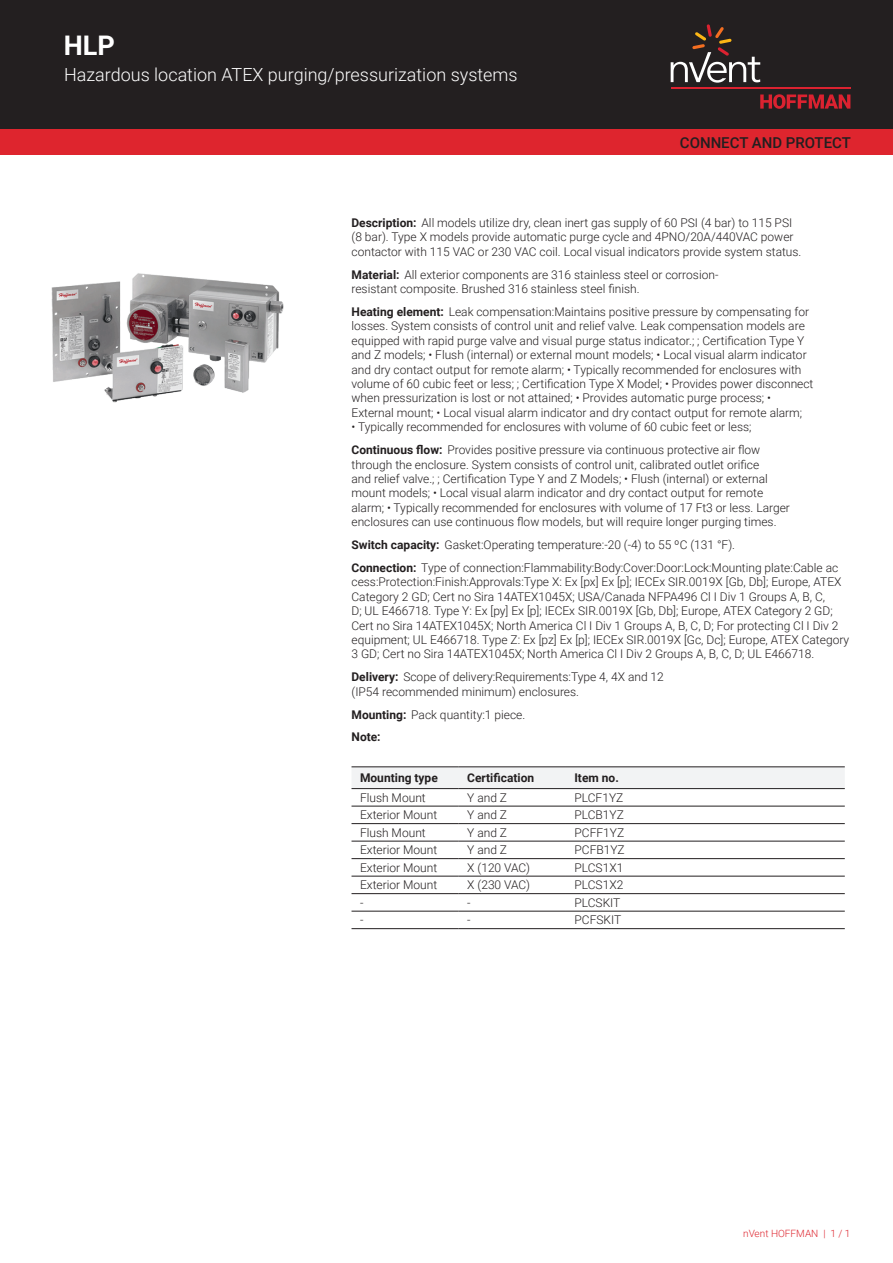
<style>
.page{position:relative;width:893px;height:1263px;background:#fff}
.page>*{position:absolute;margin:0;border:0;box-sizing:border-box;transform-origin:0 0}
.t1{font:700 27px "Roboto";color:#fff}
.t2{font:300 18px "Roboto";color:#fff}
.t3{font:500 15px "Roboto";color:#231f20}
.t4{font:300 12px/14.4px "Roboto";color:#231f20}
.t5{font:700 12px "Roboto";color:#231f20}
.t6{font:300 10.05px "Roboto";color:#de252e}
.s1{font-weight:700}
</style>
<div class="page">
<div style="left:0;top:0;width:893px;height:129px;background:#231f20"></div>
<svg style="left:760px;top:94px;width:90px;height:15px"></svg>
<hr style="left:671px;top:88px;width:179px;height:1px;background:#db2230">
<svg style="left:671px;top:24px;width:89px;height:59px"></svg>
<div style="left:0;top:129px;width:893px;height:26px;background:#de252e"></div>
<div style="left:351px;top:767px;width:494px;height:21px;background:#f2f3f4"></div>
<hr style="left:351px;top:766px;width:108px;height:1px;background:#231f20">
<hr style="left:459px;top:766px;width:107px;height:1px;background:#231f20">
<hr style="left:566px;top:766px;width:279px;height:1px;background:#231f20">
<hr style="left:351px;top:806px;width:108px;height:1px;background:#231f20">
<hr style="left:459px;top:806px;width:107px;height:1px;background:#231f20">
<hr style="left:566px;top:806px;width:279px;height:1px;background:#231f20">
<hr style="left:351px;top:823px;width:108px;height:1px;background:#231f20">
<hr style="left:459px;top:823px;width:107px;height:1px;background:#231f20">
<hr style="left:566px;top:823px;width:279px;height:1px;background:#231f20">
<hr style="left:351px;top:841px;width:108px;height:1px;background:#231f20">
<hr style="left:459px;top:841px;width:107px;height:1px;background:#231f20">
<hr style="left:566px;top:841px;width:279px;height:1px;background:#231f20">
<hr style="left:351px;top:858px;width:108px;height:1px;background:#231f20">
<hr style="left:459px;top:858px;width:107px;height:1px;background:#231f20">
<hr style="left:566px;top:858px;width:279px;height:1px;background:#231f20">
<hr style="left:351px;top:876px;width:108px;height:1px;background:#231f20">
<hr style="left:459px;top:876px;width:107px;height:1px;background:#231f20">
<hr style="left:566px;top:876px;width:279px;height:1px;background:#231f20">
<hr style="left:351px;top:893px;width:108px;height:1px;background:#231f20">
<hr style="left:459px;top:893px;width:107px;height:1px;background:#231f20">
<hr style="left:566px;top:893px;width:279px;height:1px;background:#231f20">
<hr style="left:351px;top:911px;width:108px;height:1px;background:#231f20">
<hr style="left:459px;top:911px;width:107px;height:1px;background:#231f20">
<hr style="left:566px;top:911px;width:279px;height:1px;background:#231f20">
<hr style="left:351px;top:928px;width:108px;height:1px;background:#231f20">
<hr style="left:459px;top:928px;width:107px;height:1px;background:#231f20">
<hr style="left:566px;top:928px;width:279px;height:1px;background:#231f20">
<hr style="left:351px;top:788px;width:108px;height:1px;background:#231f20">
<hr style="left:459px;top:788px;width:107px;height:1px;background:#231f20">
<hr style="left:566px;top:788px;width:279px;height:1px;background:#231f20">
<img style="left:51px;top:273px;width:233px;height:130px">
<h1 class="t1" style="left:64px;top:27px;width:53px">HLP</h1>
<h2 class="t2" style="left:64px;top:62px;width:455px">Hazardous location ATEX purging/pressurization systems</h2>
<p class="t3" style="left:680px;top:132px;width:173px">CONNECT AND PROTECT</p>
<p class="t4" style="left:351px;top:215px;width:451px"><span class="s1">Description:</span> All models utilize dry, clean inert gas supply of 60 PSI (4 bar) to 115 PSI (8 bar). Type X models provide automatic purge cycle and 4PNO/20A/440VAC power contactor with 115 VAC or 230 VAC coil. Local visual indicators provide system status.</p>
<p class="t4" style="left:351px;top:267px;width:368px"><span class="s1">Material:</span> All exterior components are 316 stainless steel or corrosion&shy;resistant composite. Brushed 316 stainless steel finish.</p>
<p class="t4" style="left:351px;top:304px;width:463px"><span class="s1">Heating element:</span> Leak compensation:Maintains positive pressure by compensating for losses. System consists of control unit and relief valve. Leak compensation models are equipped with rapid purge valve and visual purge status indicator.; ; Certification Type Y and Z models; • Flush (internal) or external mount models; • Local visual alarm indicator and dry contact output for remote alarm; • Typically recommended for enclosures with volume of 60 cubic feet or less; ; Certification Type X Model; • Provides power disconnect when pressurization is lost or not attained; • Provides automatic purge process; • External mount; • Local visual alarm indicator and dry contact output for remote alarm;</p>
<p class="t4" style="left:351px;top:415px;width:410px;line-height:23px">• Typically recommended for enclosures with volume of 60 cubic feet or less;<br><span class="s1">Continuous flow:</span> Provides positive pressure via continuous protective air flow</p>
<p class="t4" style="left:351px;top:457px;width:440px">through the enclosure. System consists of control unit, calibrated outlet orifice<br>and relief valve.; ; Certification Type Y and Z Models; • Flush (internal) or external mount models; • Local visual alarm indicator and dry contact output for remote alarm; • Typically recommended for enclosures with volume of 17 Ft3 or less. Larger enclosures can use continuous flow models, but will require longer purging times.</p>
<p class="t4" style="left:351px;top:533px;width:488px;line-height:23px"><span class="s1">Switch capacity:</span> Gasket:Operating temperature:-20 (-4) to 55 ºC (131 °F).<br><span class="s1">Connection:</span> Type of connection:Flammability:Body:Cover:Door:Lock:Mounting plate:Cable ac</p>
<p class="t4" style="left:351px;top:574px;width:499px">cess:Protection:Finish:Approvals:Type X: Ex [px] Ex [p]; IECEx SIR.0019X [Gb, Db]; Europe, ATEX Category 2 GD; Cert no Sira 14ATEX1045X; USA/Canada NFPA496 Cl I Div 1 Groups A, B, C,<br>D; UL E466718. Type Y: Ex [py] Ex [p]; IECEx SIR.0019X [Gb, Db]; Europe, ATEX Category 2 GD; Cert no Sira 14ATEX1045X; North America Cl I Div 1 Groups A, B, C, D; For protecting Cl I Div 2 equipment; UL E466718. Type Z: Ex [pz] Ex [p]; IECEx SIR.0019X [Gc, Dc]; Europe, ATEX Category 3 GD; Cert no Sira 14ATEX1045X; North America Cl I Div 2 Groups A, B, C, D; UL E466718.</p>
<p class="t4" style="left:351px;top:669px;width:314px"><span class="s1">Delivery:</span> Scope of delivery:Requirements:Type 4, 4X and 12 (IP54 recommended minimum) enclosures.</p>
<p class="t4" style="left:351px;top:702px;width:175px;line-height:23px"><span class="s1">Mounting:</span> Pack quantity:1 piece.<br><span class="s1">Note:</span></p>
<p class="t5" style="left:360px;top:769px;width:79px">Mounting type</p>
<p class="t5" style="left:467px;top:769px;width:68px">Certification</p>
<p class="t5" style="left:574px;top:769px;width:46px">Item no.</p>
<p class="t4" style="left:360px;top:790px;width:67px">Flush Mount</p>
<p class="t4" style="left:467px;top:790px;width:41px">Y and Z</p>
<p class="t4" style="left:574px;top:790px;width:50px">PLCF1YZ</p>
<p class="t4" style="left:360px;top:807px;width:79px">Exterior Mount</p>
<p class="t4" style="left:467px;top:807px;width:41px">Y and Z</p>
<p class="t4" style="left:574px;top:807px;width:51px">PLCB1YZ</p>
<p class="t4" style="left:360px;top:825px;width:67px">Flush Mount</p>
<p class="t4" style="left:467px;top:825px;width:41px">Y and Z</p>
<p class="t4" style="left:574px;top:825px;width:51px">PCFF1YZ</p>
<p class="t4" style="left:360px;top:842px;width:79px">Exterior Mount</p>
<p class="t4" style="left:467px;top:842px;width:41px">Y and Z</p>
<p class="t4" style="left:574px;top:842px;width:52px">PCFB1YZ</p>
<p class="t4" style="left:360px;top:860px;width:79px">Exterior Mount</p>
<p class="t4" style="left:467px;top:860px;width:64px">X (120 VAC)</p>
<p class="t4" style="left:574px;top:860px;width:50px">PLCS1X1</p>
<p class="t4" style="left:360px;top:877px;width:79px">Exterior Mount</p>
<p class="t4" style="left:467px;top:877px;width:64px">X (230 VAC)</p>
<p class="t4" style="left:574px;top:877px;width:50px">PLCS1X2</p>
<p class="t4" style="left:360px;top:895px;width:5px">-</p>
<p class="t4" style="left:467px;top:895px;width:5px">-</p>
<p class="t4" style="left:574px;top:895px;width:47px">PLCSKIT</p>
<p class="t4" style="left:360px;top:912px;width:5px">-</p>
<p class="t4" style="left:467px;top:912px;width:5px">-</p>
<p class="t4" style="left:574px;top:912px;width:48px">PCFSKIT</p>
<p class="t6" style="left:743px;top:1226px;width:109px">nVent HOFFMAN | 1 / 1</p>
</div>
